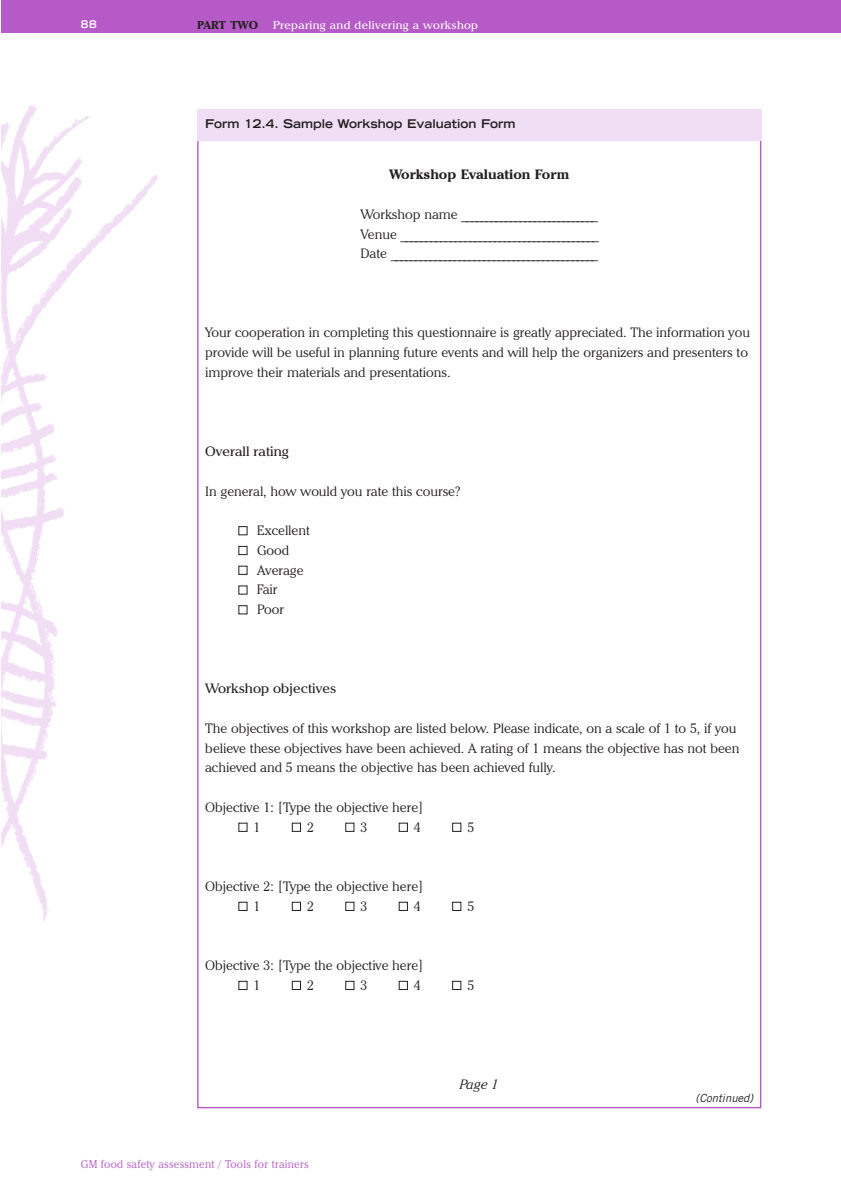
<style>
.page{position:relative;width:841px;height:1187px;background:#fff}
.page>*{position:absolute;margin:0;border:0;box-sizing:border-box;transform-origin:0 0}
.t1{font:300 13.35px/19.8px "Cheltenham IT Cby BT";color:#231f20;scale:1.04 1}
.t2{font:13.35px "Cheltenham IT Cby BT";color:#231f20;scale:1.04 1}
.t3{font:700 13.35px "Cheltenham IT Cby BT";color:#231f20;scale:1.04 1}
.t4{font:italic 300 13.35px "Cheltenham IT Cby BT";color:#231f20;scale:1.04 1}
.t5{font:700 expanded 12px "Trade Gothic LH";color:#231f20}
.t6{font:300 11.25px "Cheltenham IT Cby BT";letter-spacing:.025em;color:#b55ac6}
.t7{font:11.25px "Cheltenham IT Cby BT";letter-spacing:.025em;color:#fff;scale:1.04 1}
.t8{font:italic 11.25px "Trade Gothic";color:#231f20}
.t9{font:700 11.25px "Cheltenham IT Cby BT";letter-spacing:.03em;color:#231f20;scale:1.04 1}
.t10{font:700 expanded 10.65px "Trade Gothic LH";color:#fff}
</style>
<div class="page">
<div style="left:1px;top:0;width:839px;height:32px;background:#b55ac6"></div>
<img style="left:1px;top:105px;width:157px;height:475px">
<img style="left:1px;top:580px;width:57px;height:342px">
<div style="left:197px;top:109px;width:564px;height:31px;background:#f0def4"></div>
<svg style="left:238px;top:526px;width:223px;height:463px"></svg>
<p class="t10" style="left:81px;top:20px;width:17px">88</p>
<p class="t9" style="left:197px;top:20px;width:60px">PART TWO</p>
<p class="t7" style="left:273px;top:21px;width:198px">Preparing and delivering a workshop</p>
<p class="t5" style="left:205px;top:119px;width:312px">Form 12.4. Sample Workshop Evaluation Form</p>
<p class="t3" style="left:389px;top:169px;width:174px">Workshop Evaluation Form</p>
<p class="t1" style="left:360px;top:205px;width:231px;text-align:justify">Workshop name ____________________________ Venue ________________________________________ Date __________________________________________</p>
<p class="t1" style="left:205px;top:323px;width:525px">Your cooperation in completing this questionnaire is greatly appreciated. The information you provide will be useful in planning future events and will help the organizers and presenters to improve their materials and presentations.</p>
<p class="t2" style="left:205px;top:446px;width:82px">Overall rating</p>
<p class="t1" style="left:205px;top:481px;width:247px">In general, how would you rate this course?</p>
<p class="t1" style="left:257px;top:521px;width:52px">Excellent<br>Good<br>Average<br>Fair<br>Poor</p>
<p class="t2" style="left:205px;top:683px;width:128px">Workshop objectives</p>
<p class="t1" style="left:205px;top:718px;width:515px">The objectives of this workshop are listed below. Please indicate, on a scale of 1 to 5, if you believe these objectives have been achieved. A rating of 1 means the objective has not been achieved and 5 means the objective has been achieved fully.</p>
<p class="t1" style="left:253px;top:797px;width:165px;text-indent:-48px">Objective 1: [Type the objective here]<br>1</p>
<p class="t1" style="left:307px;top:817px;width:8px">2</p>
<p class="t1" style="left:360px;top:817px;width:8px">3</p>
<p class="t1" style="left:414px;top:817px;width:8px">4</p>
<p class="t1" style="left:467px;top:817px;width:8px">5</p>
<p class="t1" style="left:253px;top:876px;width:165px;text-indent:-48px">Objective 2: [Type the objective here]<br>1</p>
<p class="t1" style="left:307px;top:896px;width:8px">2</p>
<p class="t1" style="left:360px;top:896px;width:8px">3</p>
<p class="t1" style="left:414px;top:896px;width:8px">4</p>
<p class="t1" style="left:467px;top:896px;width:8px">5</p>
<p class="t1" style="left:253px;top:955px;width:165px;text-indent:-48px">Objective 3: [Type the objective here]<br>1</p>
<p class="t1" style="left:307px;top:975px;width:8px">2</p>
<p class="t1" style="left:360px;top:975px;width:8px">3</p>
<p class="t1" style="left:414px;top:975px;width:8px">4</p>
<p class="t1" style="left:467px;top:975px;width:8px">5</p>
<p class="t6" style="left:81px;top:1159px;width:229px">GM food safety assessment / Tools for trainers</p>
<p class="t4" style="left:459px;top:1078px;width:39px">Page 1</p>
<p class="t8" style="left:695px;top:1093px;width:61px">(Continued)</p>
</div>
